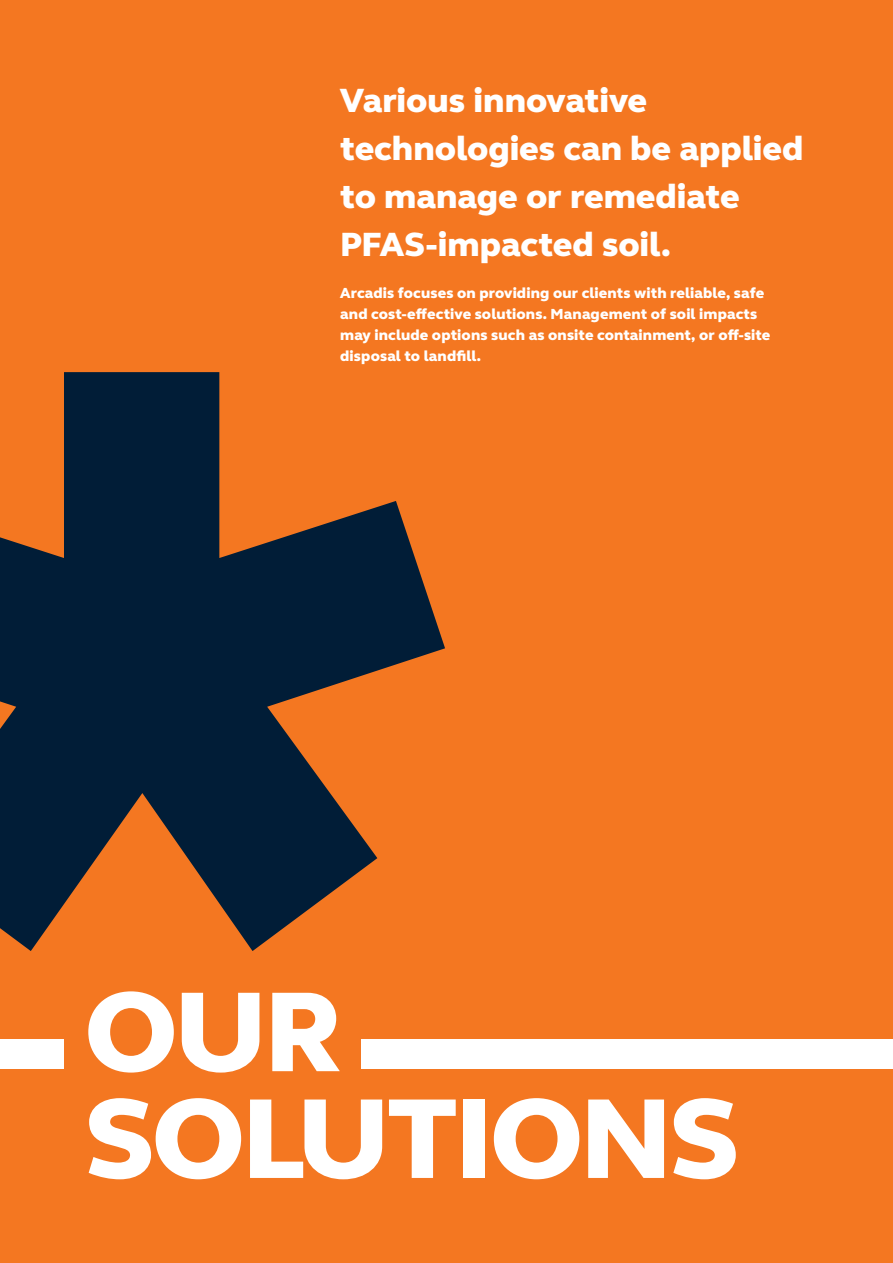
<style>
.page{position:relative;width:893px;height:1263px;background:#f47721}
.page>*{position:absolute;margin:0;border:0;box-sizing:border-box;transform-origin:0 0}
.t1{font:800 116.7px/106.8px "FS Elliot Pro";letter-spacing:-.02em;color:#fff}
.t2{font:800 34.5px/48px "FS Elliot Pro";color:#fff}
.t3{font:800 15px/21px "FS Elliot Pro";letter-spacing:.01em;color:#fff}
</style>
<div class="page">
<div style="left:361px;top:1039px;width:532px;height:29px;background:#fff"></div>
<div style="left:0;top:1039px;width:63px;height:29px;background:#fff"></div>
<svg style="left:0;top:372px;width:445px;height:579px;fill:#011d37"></svg>
<h2 class="t2" style="left:340px;top:76px;width:465px">Various innovative technologies can be applied to manage or remediate<br>PFAS-impacted soil.</h2>
<p class="t3" style="left:340px;top:282px;width:432px">Arcadis focuses on providing our clients with reliable, safe and cost-effective solutions. Management of soil impacts may include options such as onsite containment, or off-site disposal to landfill.</p>
<h1 class="t1" style="left:85px;top:978px;width:656px">OUR<br>SOLUTIONS</h1>
</div>
